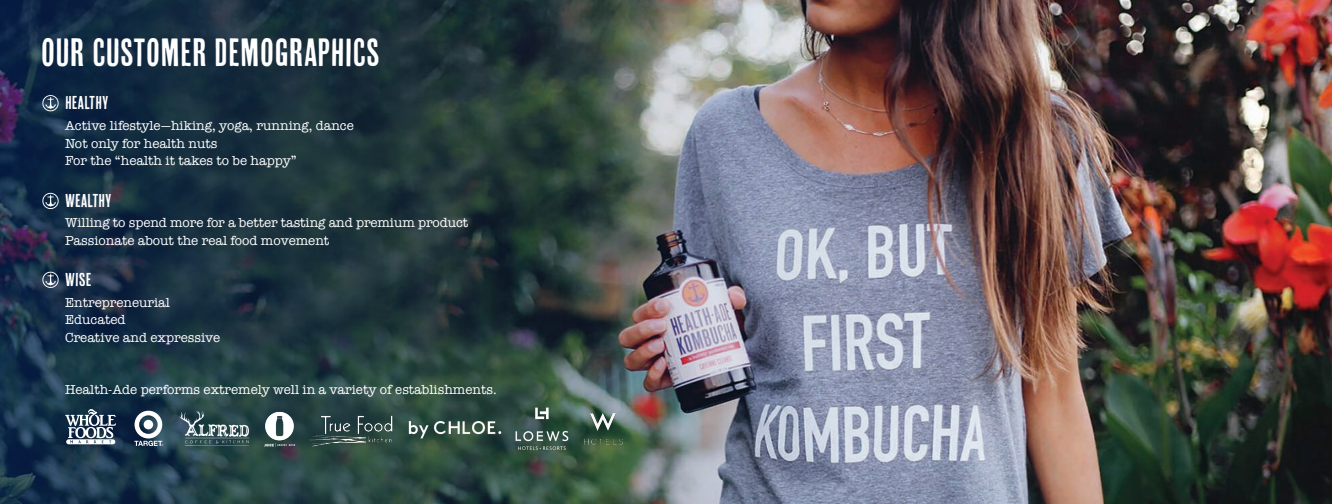
<style>
.page{position:relative;width:1332px;height:504px;background:#fff}
.page>*{position:absolute;margin:0;border:0;box-sizing:border-box;transform-origin:0 0}
.t1{font:39.3px "Cheap Pine Sans";color:#fff}
.t2{font:38.1px "Cheap Pine Sans";color:#fff;scale:.94 1}
.t3{font:18.6px "Cheap Pine Sans";color:#fff}
.t4{font:13.4px/17.6px "American Typewriter";color:#fff}
</style>
<div class="page">
<img style="left:0;top:0;width:1332px;height:504px">
<p class="t1" style="left:41px;top:30px;width:340px">OUR CUSTOMER DEMOGRAPHICS</p>
<p class="t3" style="left:65px;top:93px;width:45px">HEALTHY</p>
<p class="t4" style="left:65px;top:116px;width:290px">Active lifestyle—hiking, yoga, running, dance<br>Not only for health nuts<br>For the “health it takes to be happy”</p>
<p class="t3" style="left:65px;top:190px;width:48px">WEALTHY</p>
<p class="t4" style="left:65px;top:214px;width:405px">Willing to spend more for a better tasting and premium product<br>Passionate about the real food movement</p>
<p class="t3" style="left:65px;top:270px;width:28px">WISE</p>
<p class="t4" style="left:65px;top:293px;width:157px">Entrepreneurial<br>Educated<br>Creative and expressive</p>
<p class="t2" style="left:242px;top:358px;width:201px">FOLLOW YOUR GUT!</p>
<p class="t4" style="left:65px;top:380px;width:433px">Health-Ade performs extremely well in a variety of establishments.</p>
</div>
